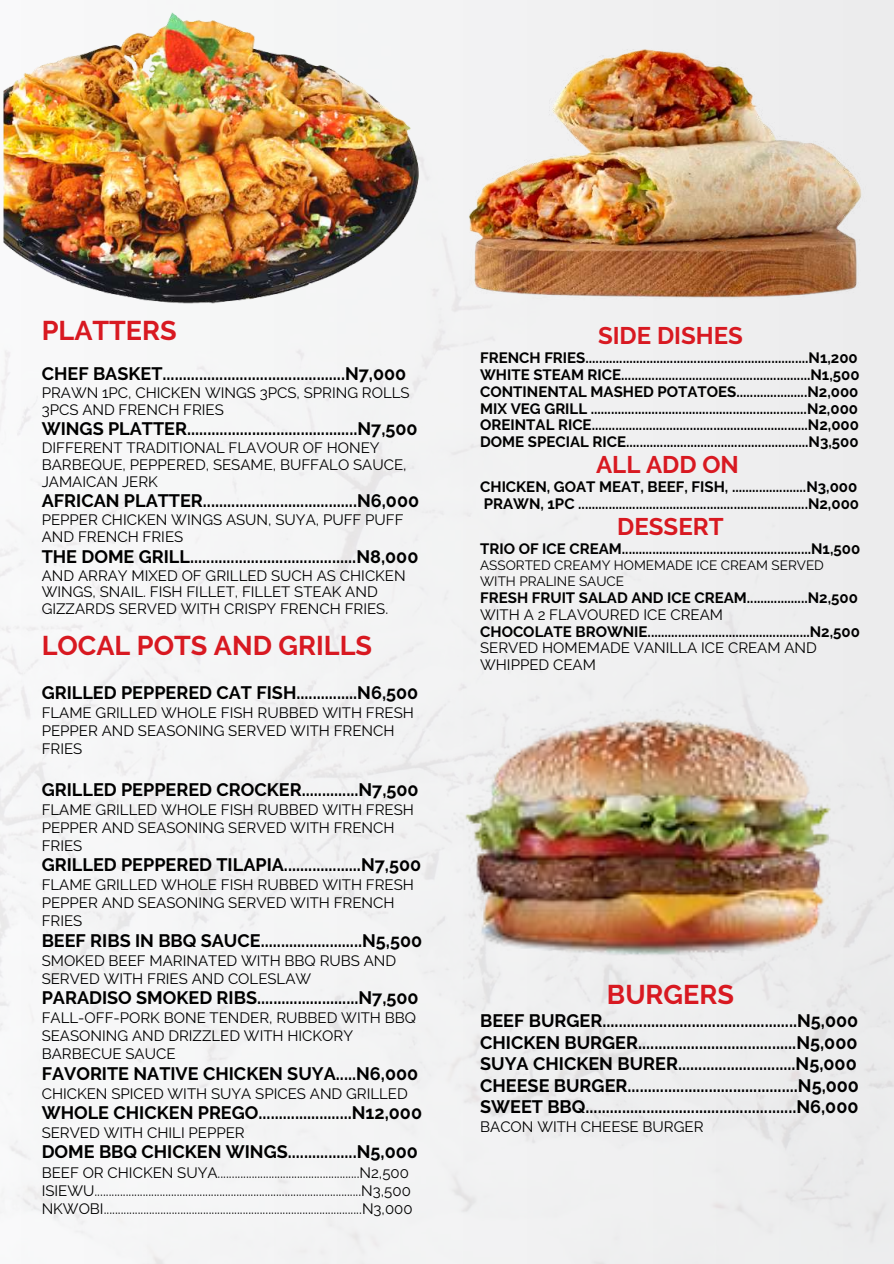
<style>
.page{position:relative;width:894px;height:1264px;background:#fff}
.page>*{position:absolute;margin:0;border:0;box-sizing:border-box;transform-origin:0 0}
.t1{font:700 27px "Raleway";color:#d81921}
.t2{font:700 24px "Raleway";color:#d81921}
.t3{font:700 18px/21.5px "Raleway";color:#000}
.t4{font:15px/18px "Raleway";color:#000}
.t5{font:700 15px/17px "Raleway";color:#000;text-align:justify}
.t6{font:13.5px/15.8px "Raleway";color:#000}
</style>
<div class="page">
<div style="left:0;top:0;width:893px;height:1263px;background:#f2f2f3"></div>
<img style="left:434px;top:702px;width:430px;height:258px">
<img style="left:434px;top:49px;width:430px;height:262px">
<img style="left:3px;top:12px;width:420px;height:292px">
<h1 class="t1" style="left:42px;top:314px;width:136px">PLATTERS</h1>
<p class="t3" style="left:42px;top:363px;width:366px">CHEF BASKET.............................................N7,000</p>
<p class="t4" style="left:42px;top:384px;width:369px;line-height:17px">PRAWN 1PC, CHICKEN WINGS 3PCS, SPRING ROLLS<br>3PCS AND FRENCH FRIES</p>
<p class="t3" style="left:42px;top:418px;width:377px">WINGS PLATTER..........................................N7,500</p>
<p class="t4" style="left:42px;top:439px;width:366px;line-height:17px">DIFFERENT TRADITIONAL FLAVOUR OF HONEY<br>BARBEQUE, PEPPERED, SESAME, BUFFALO SAUCE,<br>JAMAICAN JERK</p>
<p class="t3" style="left:42px;top:490px;width:379px">AFRICAN PLATTER......................................N6,000</p>
<p class="t4" style="left:42px;top:511px;width:363px;line-height:17px">PEPPER CHICKEN WINGS ASUN, SUYA, PUFF PUFF<br>AND FRENCH FRIES</p>
<p class="t3" style="left:42px;top:545px;width:378px">THE DOME GRILL.........................................N8,000</p>
<p class="t4" style="left:42px;top:567px;width:365px;line-height:17px">AND ARRAY MIXED OF GRILLED SUCH AS CHICKEN<br>WINGS, SNAIL. FISH FILLET, FILLET STEAK AND<br>GIZZARDS SERVED WITH CRISPY FRENCH FRIES.</p>
<h1 class="t1" style="left:42px;top:629px;width:332px">LOCAL POTS AND GRILLS</h1>
<p class="t3" style="left:42px;top:681px;width:378px">GRILLED PEPPERED CAT FISH...............N6,500</p>
<p class="t4" style="left:42px;top:703px;width:373px">FLAME GRILLED WHOLE FISH RUBBED WITH FRESH<br>PEPPER AND SEASONING SERVED WITH FRENCH<br>FRIES</p>
<p class="t3" style="left:42px;top:778px;width:378px">GRILLED PEPPERED CROCKER..............N7,500</p>
<p class="t4" style="left:42px;top:800px;width:373px">FLAME GRILLED WHOLE FISH RUBBED WITH FRESH<br>PEPPER AND SEASONING SERVED WITH FRENCH<br>FRIES</p>
<p class="t3" style="left:42px;top:854px;width:381px">GRILLED PEPPERED TILAPIA...................N7,500</p>
<p class="t4" style="left:42px;top:876px;width:373px">FLAME GRILLED WHOLE FISH RUBBED WITH FRESH<br>PEPPER AND SEASONING SERVED WITH FRENCH<br>FRIES</p>
<p class="t3" style="left:42px;top:929px;width:382px">BEEF RIBS IN BBQ SAUCE.........................N5,500</p>
<p class="t4" style="left:42px;top:951px;width:356px">SMOKED BEEF MARINATED WITH BBQ RUBS AND<br>SERVED WITH FRIES AND COLESLAW</p>
<p class="t3" style="left:42px;top:986px;width:378px">PARADISO SMOKED RIBS.........................N7,500</p>
<p class="t4" style="left:42px;top:1008px;width:376px">FALL-OFF-PORK BONE TENDER, RUBBED WITH BBQ<br>SEASONING AND DRIZZLED WITH HICKORY<br>BARBECUE SAUCE</p>
<p class="t3" style="left:42px;top:1062px;width:378px">FAVORITE NATIVE CHICKEN SUYA.....N6,000</p>
<p class="t4" style="left:42px;top:1084px;width:367px">CHICKEN SPICED WITH SUYA SPICES AND GRILLED</p>
<p class="t3" style="left:42px;top:1101px;width:382px">WHOLE CHICKEN PREGO.......................N12,000</p>
<p class="t4" style="left:42px;top:1123px;width:204px">SERVED WITH CHILI PEPPER</p>
<p class="t3" style="left:42px;top:1141px;width:377px">DOME BBQ CHICKEN WINGS.................N5,000</p>
<p class="t4" style="left:42px;top:1163px;width:372px">BEEF OR CHICKEN SUYA..................................................N2,500<br>ISIEWU..............................................................................................N3,500<br>NKWOBI...........................................................................................N3,000</p>
<h2 class="t2" style="left:598px;top:321px;width:146px">SIDE DISHES</h2>
<p class="t5" style="left:480px;top:349px;width:381px">FRENCH FRIES..................................................................N1,200<br>WHITE STEAM RICE........................................................N1,500<br>CONTINENTAL MASHED POTATOES.....................N2,000<br>MIX VEG GRILL ................................................................N2,000<br>OREINTAL RICE................................................................N2,000<br>DOME SPECIAL RICE......................................................N3,500</p>
<h2 class="t2" style="left:596px;top:450px;width:144px">ALL ADD ON</h2>
<p class="t5" style="left:480px;top:478px;width:380px">CHICKEN, GOAT MEAT, BEEF, FISH, ......................N3,000<br>PRAWN, 1PC ....................................................................N2,000</p>
<h2 class="t2" style="left:617px;top:512px;width:108px">DESSERT</h2>
<p class="t5" style="left:480px;top:540px;width:381px">TRIO OF ICE CREAM........................................................N1,500</p>
<p class="t6" style="left:480px;top:557px;width:345px">ASSORTED CREAMY HOMEMADE ICE CREAM SERVED<br>WITH PRALINE SAUCE</p>
<p class="t5" style="left:480px;top:589px;width:379px">FRESH FRUIT SALAD AND ICE CREAM..................N2,500</p>
<p class="t4" style="left:480px;top:605px;width:244px">WITH A 2 FLAVOURED ICE CREAM</p>
<p class="t5" style="left:480px;top:622px;width:381px">CHOCOLATE BROWNIE................................................N2,500</p>
<p class="t4" style="left:480px;top:639px;width:338px;line-height:17px">SERVED HOMEMADE VANILLA ICE CREAM AND<br>WHIPPED CEAM</p>
<h1 class="t1" style="left:606px;top:978px;width:128px">BURGERS</h1>
<p class="t3" style="left:480px;top:1010px;width:380px">BEEF BURGER................................................N5,000<br>CHICKEN BURGER.......................................N5,000<br>SUYA CHICKEN BURER.............................N5,000<br>CHEESE BURGER..........................................N5,000<br>SWEET BBQ....................................................N6,000</p>
<p class="t4" style="left:480px;top:1117px;width:225px">BACON WITH CHEESE BURGER</p>
</div>
